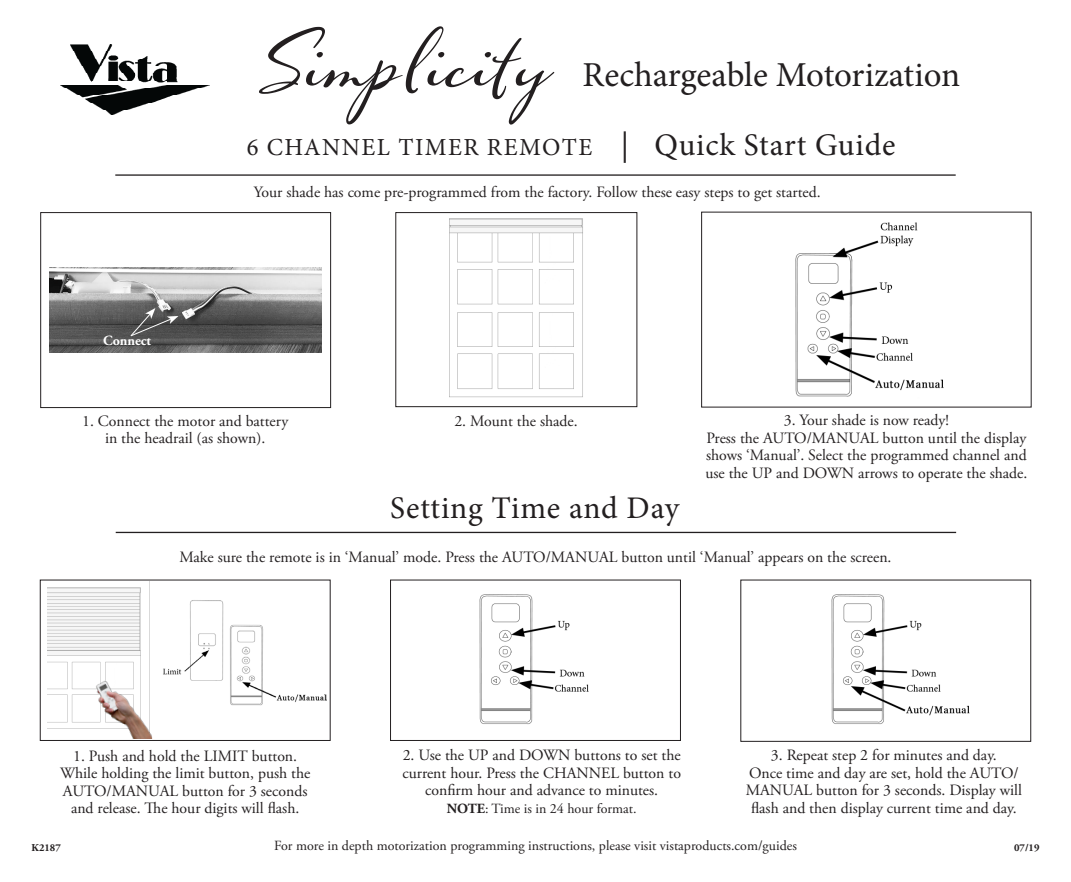
<style>
.page{position:relative;width:1071px;height:882px;background:#fff}
.page>*{position:absolute;margin:0;border:0;box-sizing:border-box;transform-origin:0 0}
.t1{font:35px "Minion Pro";letter-spacing:-.005em;color:#231f20}
.t2{font:31.5px "Minion Pro";letter-spacing:.025em;color:#231f20}
.t3{font:24.5px "Minion Pro";letter-spacing:.06em;color:#231f20}
.t4{font:15.75px/17.5px "Adobe Garamond Pro";color:#231f20;text-align:center}
.t5{font:14px "Adobe Garamond Pro";color:#231f20}
.t6{font:700 14px "Adobe Garamond Pro";letter-spacing:-.01em;color:#fff}
.t7{font:700 10.5px "Adobe Garamond Pro";color:#231f20}
.s1{font-family:"Kat Tail HMK";font-weight:700;font-size:75.25px}
.s2{font-size:31.5px}
.s3{font-weight:700}
</style>
<div class="page">
<hr style="left:115px;top:174px;width:841px;height:2px;background:#231f20">
<div style="left:395px;top:212px;width:242px;height:195px;border:1px solid #231f20"></div>
<img style="left:795px;top:222px;width:149px;height:175px">
<img style="left:60px;top:44px;width:149px;height:70px">
<hr style="left:116px;top:532px;width:840px;height:1px;background:#231f20">
<div style="left:40px;top:580px;width:291px;height:161px;border:1px solid #231f20"></div>
<div style="left:390px;top:580px;width:291px;height:161px;border:1px solid #231f20"></div>
<div style="left:740px;top:580px;width:291px;height:162px;border:1px solid #231f20"></div>
<img style="left:449px;top:218px;width:134px;height:180px">
<img style="left:163px;top:600px;width:163px;height:106px">
<img style="left:479px;top:594px;width:110px;height:131px">
<div style="left:40px;top:212px;width:291px;height:196px;border:1px solid #231f20"></div>
<img style="left:49px;top:267px;width:272px;height:85px">
<svg style="left:130px;top:308px;width:48px;height:29px"></svg>
<img style="left:47px;top:581px;width:105px;height:148px">
<img style="left:87px;top:679px;width:65px;height:60px">
<img style="left:831px;top:594px;width:139px;height:131px">
<p class="t6" style="left:103px;top:332px;width:49px">Connect</p>
<p class="t1" style="left:269px;top:51px;width:693px"><span class="s1">Simplicity</span> Rechargeable Motorization</p>
<p class="t2" style="left:654px;top:124px;width:243px">Quick Start Guide</p>
<p class="t4" style="left:254px;top:183px;width:568px">Your shade has come pre-programmed from the factory. Follow these easy steps to get started.</p>
<p class="t3" style="left:247px;top:131px;width:384px">6 CHANNEL TIMER REMOTE <span class="s2">|</span></p>
<p class="t4" style="left:82px;top:413px;width:208px">1. Connect the motor and battery in the headrail (as shown).</p>
<p class="t4" style="left:454px;top:413px;width:125px">2. Mount the shade.</p>
<p class="t4" style="left:705px;top:412px;width:324px">3. Your shade is now ready!<br>Press the AUTO/MANUAL button until the display shows ‘Manual’. Select the programmed channel and use the UP and DOWN arrows to operate the shade.</p>
<p class="t2" style="left:390px;top:487px;width:291px">Setting Time and Day</p>
<p class="t4" style="left:179px;top:549px;width:714px">Make sure the remote is in ‘Manual’ mode. Press the AUTO/MANUAL button until ‘Manual’ appears on the screen.</p>
<p class="t4" style="left:60px;top:747px;width:252px">1. Push and hold the LIMIT button.<br>While holding the limit button, push the AUTO/MANUAL button for 3 seconds and release. The hour digits will flash.</p>
<p class="t4" style="left:402px;top:747px;width:280px">2. Use the UP and DOWN buttons to set the current hour. Press the CHANNEL button to confirm hour and advance to minutes.</p>
<p class="t5" style="left:447px;top:800px;width:192px"><span class="s3">NOTE</span>: Time is in 24 hour format.</p>
<p class="t4" style="left:746px;top:747px;width:278px">3. Repeat step 2 for minutes and day.<br>Once time and day are set, hold the AUTO/ MANUAL button for 3 seconds. Display will flash and then display current time and day.</p>
<p class="t5" style="left:274px;top:838px;width:524px">For more in depth motorization programming instructions, please visit vistaproducts.com/guides</p>
<p class="t7" style="left:32px;top:841px;width:31px">K2187</p>
<p class="t7" style="left:1014px;top:841px;width:27px">07/19</p>
</div>
